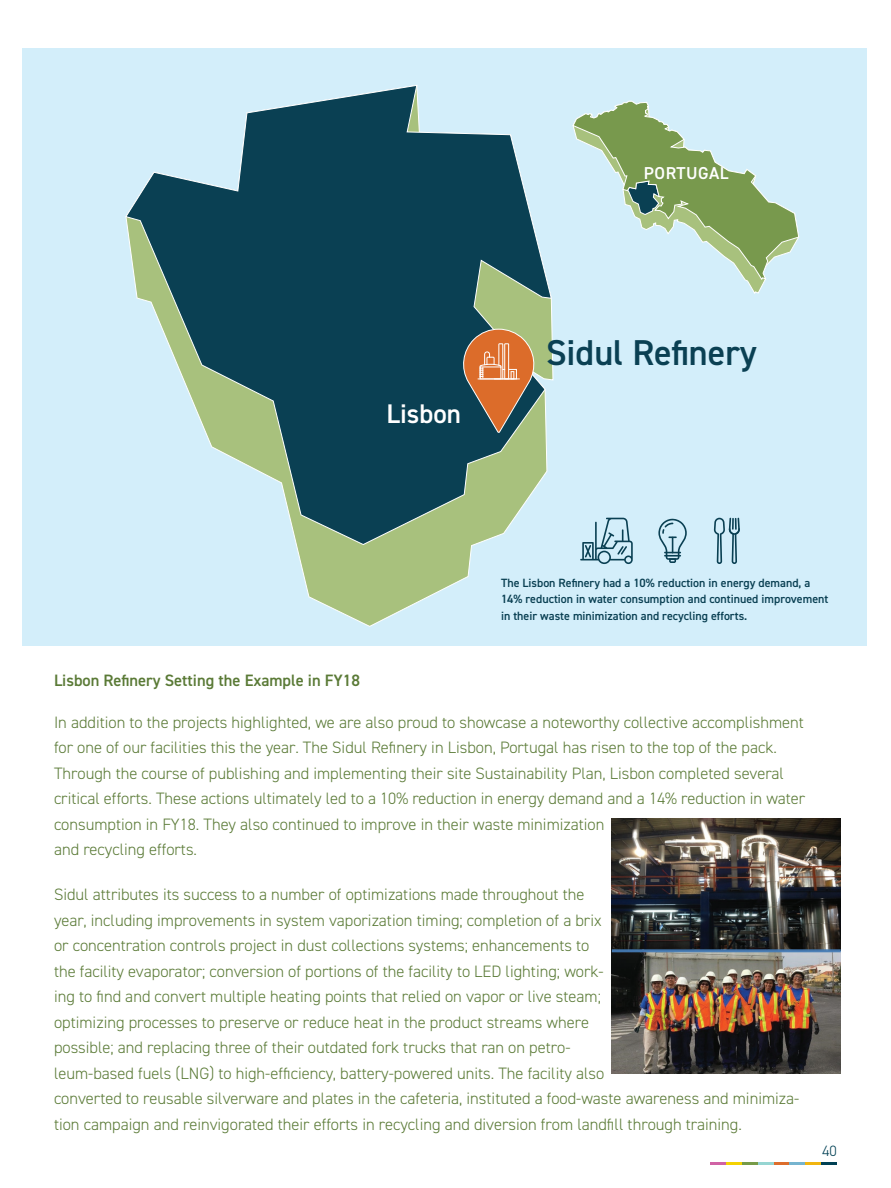
<style>
.page{position:relative;width:891px;height:1188px;background:#fff}
.page>*{position:absolute;margin:0;border:0;box-sizing:border-box;transform-origin:0 0}
.t1{font:600 36px "DIN2014";color:#0a4053}
.t2{font:600 27px "DIN2014";color:#fff}
.t3{font:600 17.25px "DIN2014";letter-spacing:.03em;color:#fff}
.t4{font:300 16.5px/25.5px "DIN2014";color:#5a7a36}
.t5{font:600 16.5px "DIN2014";color:#5a7a36}
.t6{font:300 15px "DIN2014";color:#004054}
.t7{font:600 12px/16.5px "DIN2014";color:#0a4053}
</style>
<div class="page">
<img style="left:612px;top:952px;width:229px;height:122px">
<div style="left:23px;top:48px;width:844px;height:598px;background:#d3eefa"></div>
<svg style="left:296px;top:320px;width:258px;height:307px"></svg>
<svg style="left:125px;top:85px;width:427px;height:460px"></svg>
<svg style="left:572px;top:100px;width:227px;height:181px"></svg>
<svg style="left:460px;top:328px;width:78px;height:106px;background:#987452"></svg>
<hr style="left:478px;top:378px;width:42px;height:1px;background:#fff">
<svg style="left:658px;top:518px;width:29px;height:45px"></svg>
<svg style="left:714px;top:518px;width:26px;height:46px"></svg>
<svg style="left:580px;top:518px;width:53px;height:46px"></svg>
<img style="left:612px;top:819px;width:229px;height:130px">
<hr style="left:612px;top:949px;width:229px;height:3px;background:#457bb5">
<svg style="left:710px;top:1162px;width:127px;height:2px"></svg>
<p class="t3" style="left:644px;top:162px;width:86px">PORTUGAL</p>
<h2 class="t2" style="left:387px;top:396px;width:76px">Lisbon</h2>
<h1 class="t1" style="left:546px;top:329px;width:212px">Sidul Refinery</h1>
<p class="t7" style="left:501px;top:574px;width:329px">The Lisbon Refinery had a 10% reduction in energy demand, a<br>14% reduction in water consumption and continued improvement in their waste minimization and recycling efforts.</p>
<p class="t5" style="left:54px;top:669px;width:308px">Lisbon Refinery Setting the Example in FY18</p>
<p class="t4" style="left:54px;top:709px;width:753px">In addition to the projects highlighted, we are also proud to showcase a noteworthy collective accomplishment for one of our facilities this the year. The Sidul Refinery in Lisbon, Portugal has risen to the top of the pack.<br>Through the course of publishing and implementing their site Sustainability Plan, Lisbon completed several critical efforts. These actions ultimately led to a 10% reduction in energy demand and a 14% reduction in water consumption in FY18. They also continued to improve in their waste minimization<br>and recycling efforts.</p>
<p class="t4" style="left:54px;top:882px;width:747px">Sidul attributes its success to a number of optimizations made throughout the<br>year, including improvements in system vaporization timing; completion of a brix<br>or concentration controls project in dust collections systems; enhancements to<br>the facility evaporator; conversion of portions of the facility to LED lighting; work-<br>ing to find and convert multiple heating points that relied on vapor or live steam;<br>optimizing processes to preserve or reduce heat in the product streams where<br>possible; and replacing three of their outdated fork trucks that ran on petro-<br>leum-based fuels (LNG) to high-efficiency, battery-powered units. The facility also<br>converted to reusable silverware and plates in the cafeteria, instituted a food-waste awareness and minimiza&shy;tion campaign and reinvigorated their efforts in recycling and diversion from landfill through training.</p>
<p class="t6" style="left:822px;top:1142px;width:16px">40</p>
</div>
